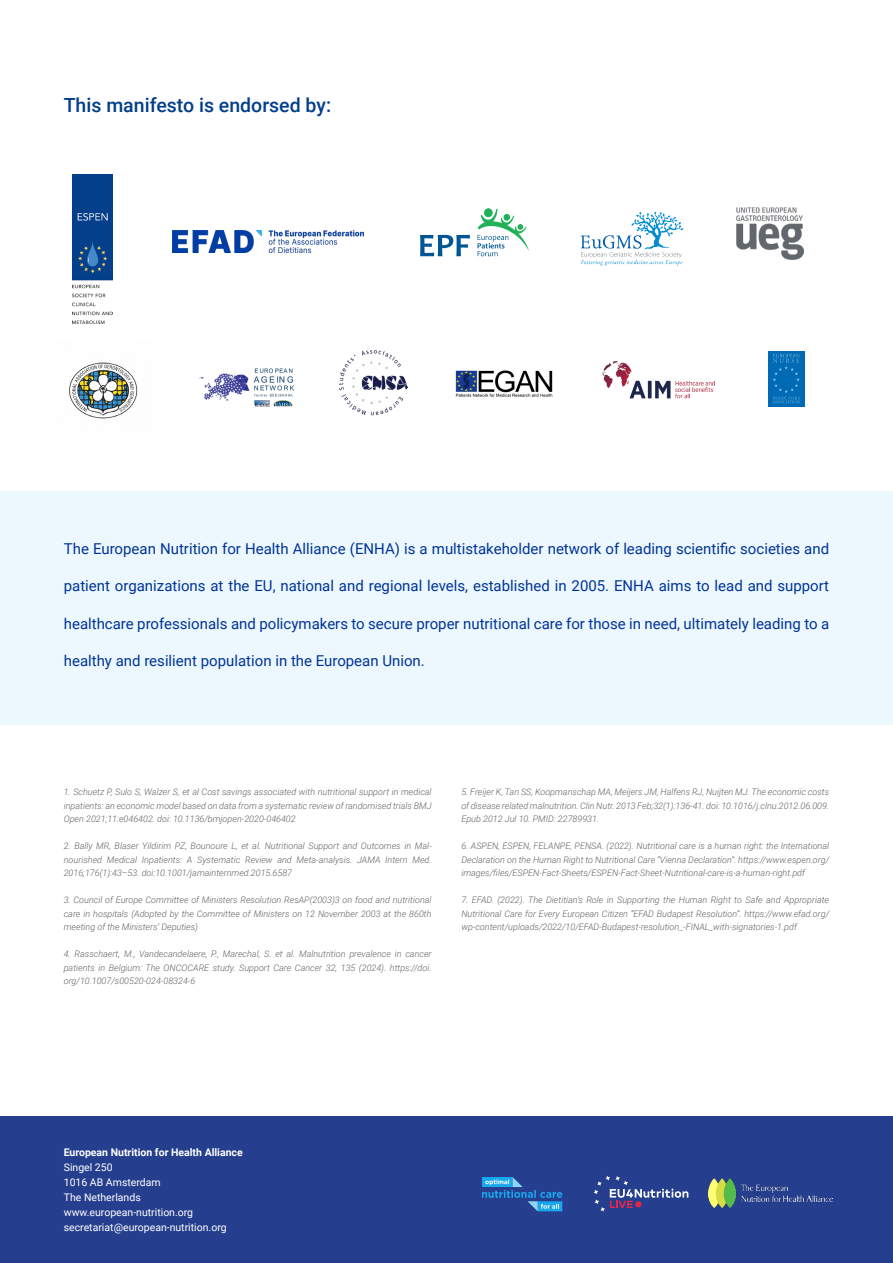
<style>
.page{position:relative;width:893px;height:1263px;background:#fff}
.page>*{position:absolute;margin:0;border:0;box-sizing:border-box;transform-origin:0 0}
.t1{font:500 19.5px "Roboto";color:#033f8a}
.t2{font:15px "Roboto";color:#039}
.t3{font:10.5px/15px "Roboto";color:#fff}
.t4{font:700 10.5px "Roboto";color:#fff}
.t5{font:italic 300 9px/13.5px "Roboto";color:#616161;text-align:justify}
</style>
<div class="page">
<div style="left:0;top:491px;width:893px;height:233px;background:#edf8fe"></div>
<div style="left:0;top:1116px;width:893px;height:147px;background:#253f8e"></div>
<img style="left:709px;top:1178px;width:123px;height:29px">
<svg style="left:594px;top:1176px;width:94px;height:35px"></svg>
<svg style="left:482px;top:1177px;width:80px;height:34px"></svg>
<svg style="left:420px;top:208px;width:109px;height:49px"></svg>
<img style="left:455px;top:370px;width:98px;height:27px">
<img style="left:339px;top:350px;width:68px;height:66px">
<div style="left:768px;top:351px;width:36px;height:55px;background:#006ab4"></div>
<svg style="left:772px;top:354px;width:28px;height:49px"></svg>
<img style="left:69px;top:362px;width:69px;height:57px">
<svg style="left:581px;top:212px;width:103px;height:54px"></svg>
<img style="left:737px;top:208px;width:66px;height:52px">
<img style="left:602px;top:361px;width:114px;height:38px">
<img style="left:173px;top:231px;width:191px;height:22px">
<img style="left:72px;top:175px;width:41px;height:149px">
<img style="left:199px;top:368px;width:94px;height:39px">
<h1 class="t1" style="left:64px;top:91px;width:269px">This manifesto is endorsed by:</h1>
<h2 class="t2" style="left:64px;top:538px;width:767px">The European Nutrition for Health Alliance (ENHA) is a multistakeholder network of leading scientific societies and</h2>
<h2 class="t2" style="left:64px;top:575px;width:767px">patient organizations at the EU, national and regional levels, established in 2005. ENHA aims to lead and support</h2>
<h2 class="t2" style="left:64px;top:613px;width:767px">healthcare professionals and policymakers to secure proper nutritional care for those in need, ultimately leading to a</h2>
<h2 class="t2" style="left:64px;top:650px;width:363px">healthy and resilient population in the European Union.</h2>
<p class="t5" style="left:64px;top:785px;width:369px">1. Schuetz P, Sulo S, Walzer S, et al Cost savings associated with nutritional support in medical inpatients: an economic model based on data from a systematic review of randomised trials BMJ Open 2021;11:e046402. doi: 10.1136/bmjopen-2020-046402</p>
<p class="t5" style="left:64px;top:839px;width:369px">2. Bally MR, Blaser Yildirim PZ, Bounoure L, et al. Nutritional Support and Outcomes in Mal&shy;nourished Medical Inpatients: A Systematic Review and Meta-analysis. JAMA Intern Med.<br>2016;176(1):43–53. doi:10.1001/jamainternmed.2015.6587</p>
<p class="t5" style="left:64px;top:893px;width:369px">3. Council of Europe Committee of Ministers Resolution ResAP(2003)3 on food and nutritional care in hospitals (Adopted by the Committee of Ministers on 12 November 2003 at the 860th meeting of the Ministers’ Deputies)</p>
<p class="t5" style="left:64px;top:947px;width:369px">4. Rasschaert, M., Vandecandelaere, P., Marechal, S. et al. Malnutrition prevalence in cancer patients in Belgium: The ONCOCARE study. Support Care Cancer 32, 135 (2024). https://doi. org/10.1007/s00520-024-08324-6</p>
<p class="t5" style="left:461px;top:785px;width:369px">5. Freijer K, Tan SS, Koopmanschap MA, Meijers JM, Halfens RJ, Nuijten MJ. The economic costs of disease related malnutrition. Clin Nutr. 2013 Feb;32(1):136-41. doi: 10.1016/j.clnu.2012.06.009.<br>Epub 2012 Jul 10. PMID: 22789931.</p>
<p class="t5" style="left:461px;top:839px;width:369px">6. ASPEN, ESPEN, FELANPE, PENSA. (2022). Nutritional care is a human right: the International Declaration on the Human Right to Nutritional Care “Vienna Declaration”. https://www.espen.org/ images/files/ESPEN-Fact-Sheets/ESPEN-Fact-Sheet-Nutritional-care-is-a-human-right.pdf</p>
<p class="t5" style="left:461px;top:893px;width:369px">7. EFAD. (2022). The Dietitian’s Role in Supporting the Human Right to Safe and Appropriate Nutritional Care for Every European Citizen “EFAD Budapest Resolution”. https://www.efad.org/ wp-content/uploads/2022/10/EFAD-Budapest-resolution_-FINAL_with-signatories-1.pdf</p>
<p class="t4" style="left:64px;top:1145px;width:180px">European Nutrition for Health Alliance</p>
<p class="t3" style="left:64px;top:1159px;width:164px">Singel 250<br>1016 AB Amsterdam<br>The Netherlands www.european-nutrition.org secretariat@european-nutrition.org</p>
</div>
